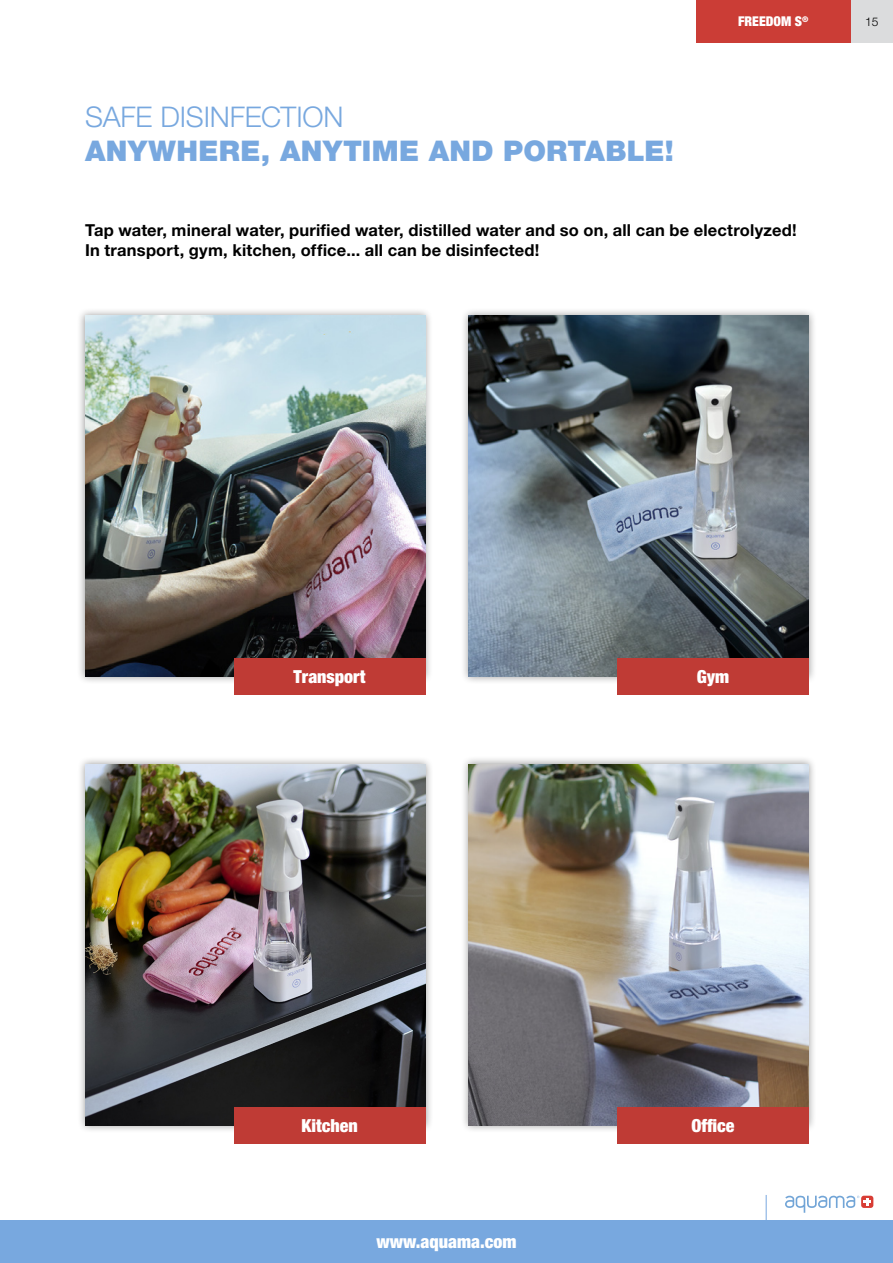
<style>
.page{position:relative;width:893px;height:1263px;background:#fff}
.page>*{position:absolute;margin:0;border:0;box-sizing:border-box;transform-origin:0 0}
.t1{font:900 28.5px "Helvetica Neue LT Std";letter-spacing:.01em;color:#78a8df}
.t2{font:300 28.5px "Helvetica Neue LT Std";letter-spacing:-.01em;color:#78a8df}
.t3{font:900 condensed 18px "Helvetica Neue LT Std";color:#fff}
.t4{font:700 16.5px/19.8px "Helvetica Neue LT Std";letter-spacing:.01em;color:#000}
.t5{font:900 condensed 13.5px "Helvetica Neue LT Std";color:#fff}
.t6{font:300 12px "Helvetica Neue LT Std";color:#000}
.t7{font:900 condensed 7.8px "Helvetica Neue LT Std";color:#fff}
</style>
<div class="page">
<div style="left:0;top:1220px;width:893px;height:43px;background:#78a8df"></div>
<div style="left:861px;top:1196px;width:12px;height:12px;background:#d83d35;border-radius:3px"></div>
<svg style="left:785px;top:1196px;width:86px;height:17px"></svg>
<svg style="left:766px;top:1195px;width:1px;height:25px"></svg>
<div style="left:850px;top:0;width:43px;height:43px;background:#dbdcdd"></div>
<div style="left:696px;top:0;width:154px;height:43px;background:#cb3d36"></div>
<div style="left:77px;top:307px;width:357px;height:378px;background:#000;opacity:.4"></div>
<img style="left:85px;top:315px;width:340px;height:362px">
<div style="left:460px;top:307px;width:357px;height:378px;background:#000;opacity:.4"></div>
<img style="left:468px;top:315px;width:341px;height:362px">
<div style="left:460px;top:756px;width:357px;height:377px;background:#000;opacity:.4"></div>
<img style="left:468px;top:764px;width:341px;height:361px">
<div style="left:77px;top:756px;width:356px;height:378px;background:#000;opacity:.4"></div>
<img style="left:85px;top:764px;width:340px;height:361px">
<div style="left:234px;top:659px;width:191px;height:36px;background:#bf3b35"></div>
<div style="left:617px;top:659px;width:192px;height:36px;background:#bf3b35"></div>
<div style="left:234px;top:1107px;width:191px;height:37px;background:#bf3b35"></div>
<div style="left:617px;top:1107px;width:192px;height:37px;background:#bf3b35"></div>
<h1 class="t2" style="left:85px;top:99px;width:260px">SAFE DISINFECTION</h1>
<h1 class="t1" style="left:85px;top:134px;width:590px">ANYWHERE, ANYTIME AND PORTABLE!</h1>
<p class="t7" style="left:802px;top:14px;width:8px">®</p>
<p class="t5" style="left:738px;top:13px;width:65px">FREEDOM S</p>
<p class="t6" style="left:865px;top:14px;width:15px">15</p>
<p class="t4" style="left:85px;top:220px;width:713px">Tap water, mineral water, purified water, distilled water and so on, all can be electrolyzed!<br>In transport, gym, kitchen, office... all can be disinfected!</p>
<p class="t3" style="left:293px;top:666px;width:74px">Transport</p>
<p class="t3" style="left:697px;top:666px;width:34px">Gym</p>
<p class="t3" style="left:301px;top:1114px;width:58px">Kitchen</p>
<p class="t3" style="left:691px;top:1114px;width:45px">Office</p>
<p class="t3" style="left:376px;top:1231px;width:142px">www.aquama.com</p>
</div>
